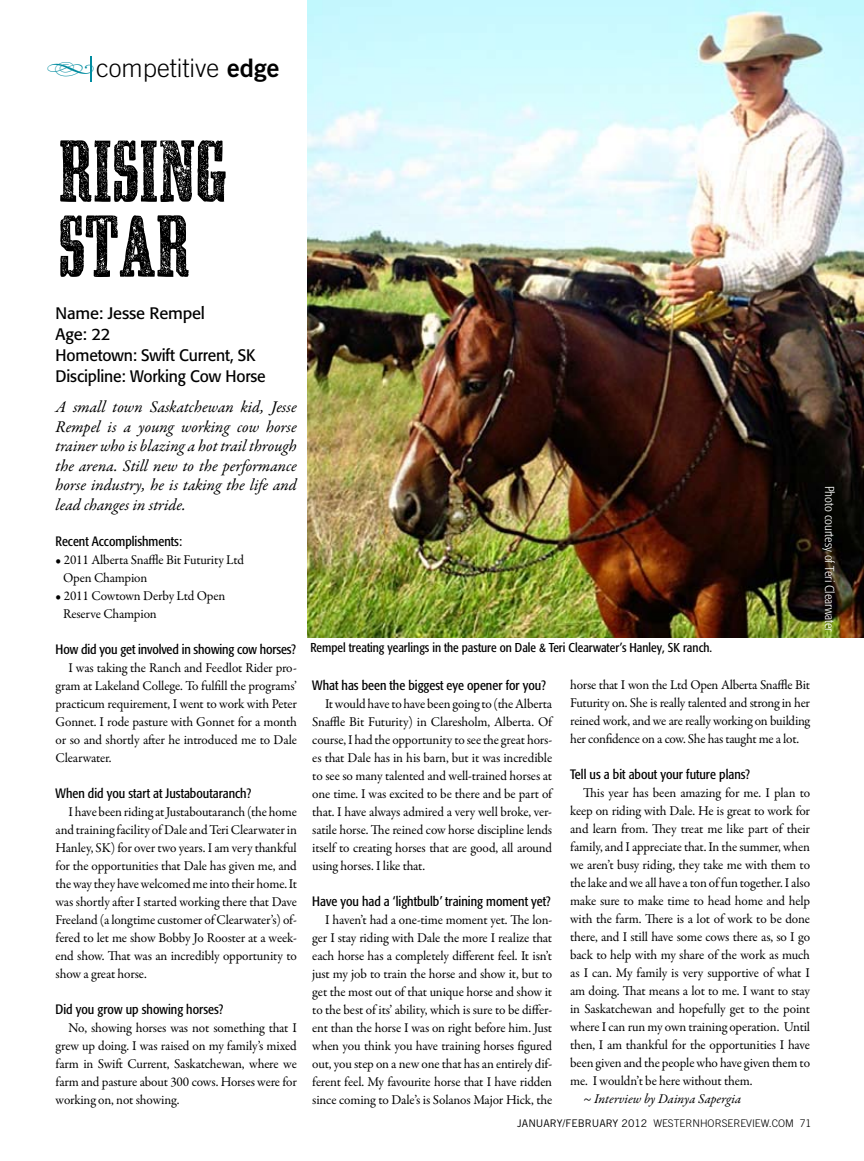
<style>
.page{position:relative;width:864px;height:1161px;background:#fff}
.page>*{position:absolute;margin:0;border:0;box-sizing:border-box;transform-origin:0 0}
.t1{font:85.5px/75px "Ashwood Condensed WF";color:#000}
.t2{font:300 25.5px "Trade Gothic LT Std";color:#000}
.t3{font:italic 16.5px/19.5px "Garamond Premr Pro";letter-spacing:-.005em;color:#000;text-align:justify}
.t4{font:16.5px/21px "Formata";letter-spacing:-.01em;color:#000}
.t5{font:13.5px/18px "Garamond Premr Pro";letter-spacing:-.015em;color:#000;text-align:justify}
.t6{font:condensed 13.5px "Formata";color:#000}
.t7{font:italic 13.5px "Garamond Premr Pro";color:#000}
.t8{font:condensed 12.75px "Formata";color:#000}
.t9{font:300 condensed 12.75px "Formata";color:#fff}
.t10{font:300 10.5px "Trade Gothic LT Std";color:#000}
.s1{font-family:"Type Embellishments One Let Plain";font-weight:400;font-size:37.8px;color:#008ca0}
.s2{font-family:"Trade Gothic Bold Two";font-weight:400}
.s3{font-weight:400}
</style>
<div class="page">
<svg style="left:90px;top:56px;width:1px;height:26px"></svg>
<img style="left:308px;top:0;width:556px;height:638px">
<h2 class="t2" style="left:46px;top:53px;width:235px"><span class="s1">d</span>competitive <span class="s2">edge</span></h2>
<h1 class="t1" style="left:58px;top:135px;width:170px">RISING<br>STAR</h1>
<p class="t4" style="left:56px;top:303px;width:212px">Name: Jesse Rempel<br>Age: 22<br>Hometown: Swift Current, SK<br>Discipline: Working Cow Horse</p>
<p class="t3" style="left:56px;top:398px;width:243px">A small town Saskatchewan kid, Jesse Rempel is a young working cow horse trainer who is blazing a hot trail through the arena. Still new to the performance horse industry, he is taking the life and lead changes in stride.</p>
<p class="t6" style="left:56px;top:533px;width:128px">Recent Accomplishments:</p>
<p class="t5" style="left:63px;top:551px;width:183px;text-indent:-8px">• 2011 Alberta Snaffle Bit Futurity Ltd<br>Open Champion</p>
<p class="t5" style="left:63px;top:587px;width:164px;text-indent:-8px">• 2011 Cowtown Derby Ltd Open<br>Reserve Champion</p>
<p class="t6" style="left:56px;top:641px;width:242px">How did you get involved in showing cow horses?</p>
<p class="t5" style="left:56px;top:659px;width:243px;text-indent:13px">I was taking the Ranch and Feedlot Rider pro&shy;gram at Lakeland College. To fulfill the programs’ practicum requirement, I went to work with Peter Gonnet. I rode pasture with Gonnet for a month or so and shortly after he introduced me to Dale Clearwater.</p>
<p class="t6" style="left:56px;top:785px;width:197px">When did you start at Justaboutaranch?</p>
<p class="t5" style="left:56px;top:803px;width:243px;text-indent:13px">I have been riding at Justaboutaranch (the home and training facility of Dale and Teri Clearwater in Hanley, SK) for over two years. I am very thankful for the opportunities that Dale has given me, and the way they have welcomed me into their home. It was shortly after I started working there that Dave Freeland (a longtime customer of Clearwater’s) of&shy;fered to let me show Bobby Jo Rooster at a week&shy;end show. That was an incredibly opportunity to show a great horse.</p>
<p class="t6" style="left:56px;top:1001px;width:169px">Did you grow up showing horses?</p>
<p class="t5" style="left:56px;top:1019px;width:243px;text-indent:13px">No, showing horses was not something that I grew up doing. I was raised on my family’s mixed farm in Swift Current, Saskatchewan, where we farm and pasture about 300 cows. Horses were for working on, not showing.</p>
<p class="t8" style="left:310px;top:640px;width:403px">Rempel treating yearlings in the pasture on Dale &amp; Teri Clearwater’s Hanley, SK ranch.</p>
<p class="t6" style="left:312px;top:677px;width:235px">What has been the biggest eye opener for you?</p>
<p class="t5" style="left:312px;top:695px;width:241px;text-indent:13px">It would have to have been going to (the Alberta Snaffle Bit Futurity) in Claresholm, Alberta. Of course, I had the opportunity to see the great hors&shy;es that Dale has in his barn, but it was incredible to see so many talented and well-trained horses at one time. I was excited to be there and be part of that. I have always admired a very well broke, ver&shy;satile horse. The reined cow horse discipline lends itself to creating horses that are good, all around using horses. I like that.</p>
<p class="t6" style="left:312px;top:893px;width:240px">Have you had a ‘lightbulb’ training moment yet?</p>
<p class="t5" style="left:312px;top:911px;width:241px;text-indent:13px">I haven’t had a one-time moment yet. The lon&shy;ger I stay riding with Dale the more I realize that each horse has a completely different feel. It isn’t just my job to train the horse and show it, but to get the most out of that unique horse and show it to the best of its’ ability, which is sure to be differ&shy;ent than the horse I was on right before him. Just when you think you have training horses figured out, you step on a new one that has an entirely dif&shy;ferent feel. My favourite horse that I have ridden since coming to Dale’s is Solanos Major Hick, the</p>
<p class="t5" style="left:570px;top:676px;width:241px">horse that I won the Ltd Open Alberta Snaffle Bit Futurity on. She is really talented and strong in her reined work, and we are really working on building her confidence on a cow. She has taught me a lot.</p>
<p class="t6" style="left:570px;top:767px;width:181px">Tell us a bit about your future plans?</p>
<p class="t5" style="left:570px;top:784px;width:241px;text-indent:13px">This year has been amazing for me. I plan to keep on riding with Dale. He is great to work for and learn from. They treat me like part of their family, and I appreciate that. In the summer, when we aren’t busy riding, they take me with them to the lake and we all have a ton of fun together. I also make sure to make time to head home and help with the farm. There is a lot of work to be done there, and I still have some cows there as, so I go back to help with my share of the work as much as I can. My family is very supportive of what I am doing. That means a lot to me. I want to stay in Saskatchewan and hopefully get to the point where I can run my own training operation. Until then, I am thankful for the opportunities I have been given and the people who have given them to me. I wouldn’t be here without them.</p>
<p class="t7" style="left:583px;top:1091px;width:160px">~ Interview by Dainya Sapergia</p>
<p class="t10" style="left:517px;top:1117px;width:296px"><span class="s3">JANUARY/FEBRUARY 2012</span> WESTERNHORSEREVIEW.COM 71</p>
<p class="t9" style="left:837px;top:486px;width:148px;rotate:90deg">Photo courtesy of Teri Clearwater</p>
</div>
